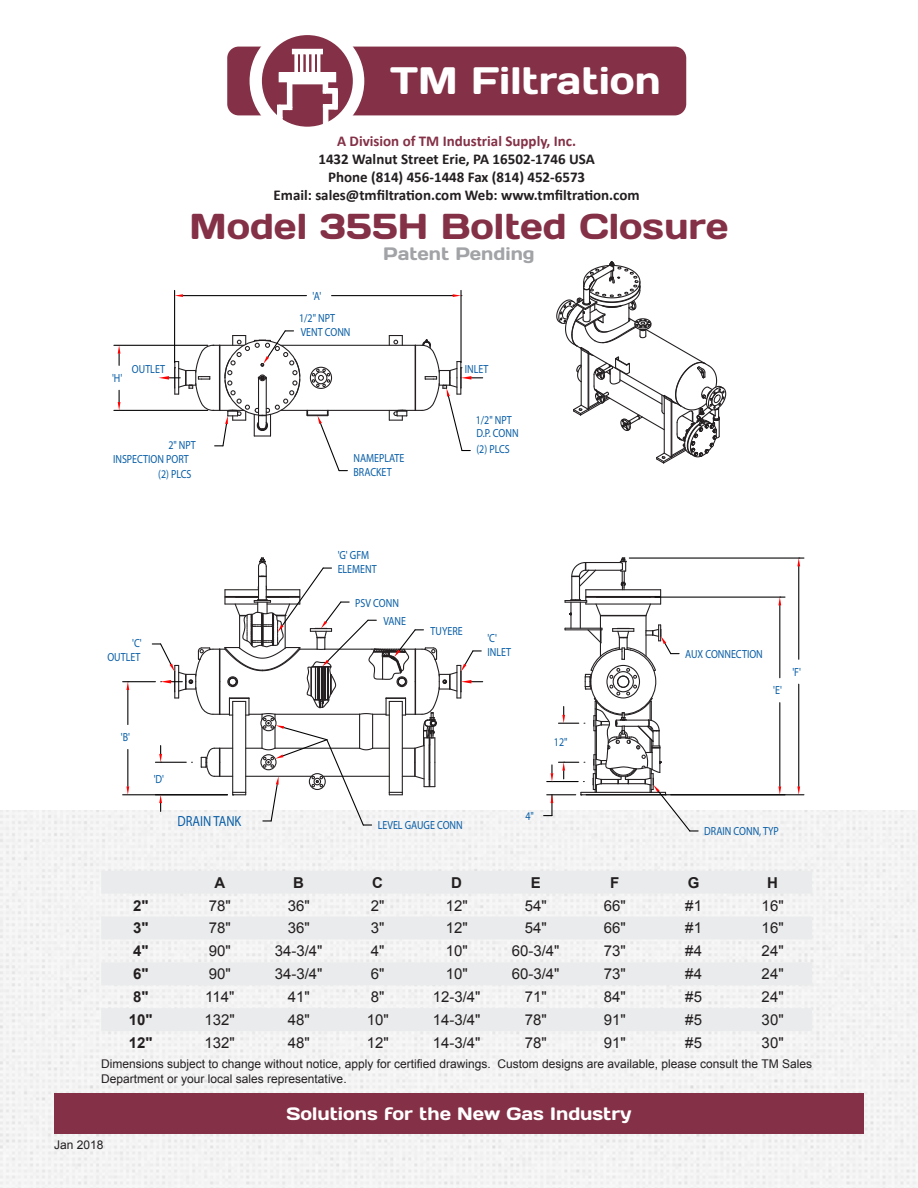
<style>
.page{position:relative;width:918px;height:1188px;background:#fff}
.page>*{position:absolute;margin:0;border:0;box-sizing:border-box;transform-origin:0 0}
.t1{font:38.25px "Days";color:#fff}
.t2{font:36px "Days";color:#843046}
.t3{font:18px "Days";color:#fff}
.t4{font:18px "Days";color:#a1a3a6}
.t5{font:15px "Arial";color:#231f20}
.t6{font:700 15px/18px "Calibri";color:#231f20;text-align:center}
.t7{font:700 15px "Calibri";color:#843046}
.t8{font:700 15px "Arial";color:#231f20}
.t9{font:14.7px "Myriad Pro";color:#075da6;scale:.85 1}
.t10{font:12px/14.4px "Arial";color:#231f20}
.t11{font:11.7px/14px "Myriad Pro";color:#075da6;scale:.85 1}
</style>
<div class="page">
<div style="left:0;top:810px;width:918px;height:378px;background:#f2f2f2"></div>
<div style="left:227px;top:47px;width:459px;height:68px;background:#843046;border-radius:11px"></div>
<svg style="left:250px;top:35px;width:114px;height:92px"></svg>
<div style="left:279px;top:73px;width:57px;height:9px;background:#fff"></div>
<div style="left:54px;top:1094px;width:810px;height:40px;background:#843046"></div>
<hr style="left:281px;top:345px;width:134px;height:1px;background:#231f20">
<hr style="left:328px;top:410px;width:70px;height:1px;background:#231f20">
<svg style="left:556px;top:261px;width:171px;height:203px"></svg>
<hr style="left:174px;top:290px;width:1px;height:73px;background:#000">
<hr style="left:460px;top:290px;width:2px;height:73px;background:#000">
<hr style="left:183px;top:295px;width:123px;height:1px;background:#000">
<hr style="left:332px;top:295px;width:121px;height:1px;background:#000">
<hr style="left:655px;top:597px;width:130px;height:1px;background:#000">
<hr style="left:779px;top:703px;width:1px;height:83px;background:#000">
<hr style="left:779px;top:605px;width:1px;height:73px;background:#000">
<hr style="left:671px;top:794px;width:133px;height:1px;background:#000">
<hr style="left:629px;top:558px;width:175px;height:1px;background:#000">
<hr style="left:798px;top:684px;width:1px;height:102px;background:#000">
<hr style="left:798px;top:566px;width:1px;height:93px;background:#000">
<hr style="left:123px;top:794px;width:104px;height:1px;background:#000">
<hr style="left:123px;top:681px;width:32px;height:1px;background:#000">
<hr style="left:127px;top:749px;width:1px;height:37px;background:#000">
<hr style="left:127px;top:690px;width:1px;height:35px;background:#000">
<hr style="left:114px;top:345px;width:94px;height:1px;background:#000">
<hr style="left:114px;top:410px;width:94px;height:1px;background:#000">
<svg style="left:175px;top:294px;width:8px;height:3px"></svg>
<svg style="left:453px;top:294px;width:9px;height:3px"></svg>
<svg style="left:778px;top:786px;width:3px;height:9px"></svg>
<svg style="left:778px;top:597px;width:3px;height:8px"></svg>
<svg style="left:797px;top:786px;width:3px;height:9px"></svg>
<svg style="left:797px;top:558px;width:3px;height:8px"></svg>
<svg style="left:126px;top:786px;width:3px;height:9px"></svg>
<svg style="left:126px;top:681px;width:3px;height:9px"></svg>
<svg style="left:118px;top:345px;width:2px;height:20px"></svg>
<svg style="left:118px;top:390px;width:2px;height:21px"></svg>
<svg style="left:389px;top:334px;width:94px;height:118px"></svg>
<svg style="left:544px;top:558px;width:154px;height:274px"></svg>
<svg style="left:152px;top:558px;width:331px;height:268px"></svg>
<svg style="left:159px;top:329px;width:188px;height:143px"></svg>
<svg style="left:101px;top:871px;width:711px;height:160px;fill:#eaebec"></svg>
<h1 class="t1" style="left:390px;top:56px;width:272px">TM Filtration</h1>
<p class="t7" style="left:337px;top:131px;width:241px">A Division of TM Industrial Supply, Inc.</p>
<p class="t6" style="left:274px;top:150px;width:368px">1432 Walnut Street Erie, PA 16502-1746 USA<br>Phone (814) 456-1448 Fax (814) 452-6573<br>Email: sales@tmfiltration.com Web: www.tmfiltration.com</p>
<p class="t2" style="left:190px;top:203px;width:540px">Model 355H Bolted Closure</p>
<p class="t4" style="left:383px;top:242px;width:153px">Patent Pending</p>
<p class="t11" style="left:313px;top:289px;width:12px">'A'</p>
<p class="t11" style="left:299px;top:311px;width:62px">1/2" NPT<br>VENT CONN</p>
<p class="t11" style="left:112px;top:371px;width:14px">'H'</p>
<p class="t11" style="left:132px;top:362px;width:40px">OUTLET</p>
<p class="t11" style="left:465px;top:362px;width:29px">INLET</p>
<p class="t11" style="left:113px;top:438px;width:99px;text-indent:55px">2" NPT<br>INSPECTION PORT</p>
<p class="t11" style="left:158px;top:467px;width:41px">(2) PLCS</p>
<p class="t11" style="left:354px;top:451px;width:61px">NAMEPLATE<br>BRACKET</p>
<p class="t11" style="left:476px;top:413px;width:52px">1/2" NPT<br>D.P. CONN</p>
<p class="t11" style="left:476px;top:442px;width:41px">(2) PLCS</p>
<p class="t11" style="left:338px;top:548px;width:47px">'G' GFM<br>ELEMENT</p>
<p class="t11" style="left:383px;top:594px;width:28px;line-height:18.1px;text-indent:-28px">PSV CONN<br>VANE</p>
<p class="t11" style="left:431px;top:624px;width:39px">TUYERE</p>
<p class="t11" style="left:107px;top:636px;width:42px;text-align:right">'C'<br>OUTLET</p>
<p class="t11" style="left:487px;top:631px;width:29px">'C'<br>INLET</p>
<p class="t11" style="left:121px;top:730px;width:12px">'B'</p>
<p class="t11" style="left:154px;top:772px;width:14px">'D'</p>
<p class="t9" style="left:177px;top:812px;width:77px">DRAIN TANK</p>
<p class="t11" style="left:378px;top:818px;width:101px">LEVEL GAUGE CONN</p>
<p class="t11" style="left:554px;top:735px;width:18px">12"</p>
<p class="t11" style="left:525px;top:809px;width:12px">4"</p>
<p class="t11" style="left:685px;top:647px;width:93px">AUX CONNECTION</p>
<p class="t11" style="left:773px;top:683px;width:12px">'E'</p>
<p class="t11" style="left:792px;top:665px;width:12px">'F'</p>
<p class="t11" style="left:704px;top:824px;width:89px">DRAIN CONN, TYP</p>
<p class="t8" style="left:215px;top:872px;width:12px">A</p>
<p class="t8" style="left:293px;top:872px;width:12px">B</p>
<p class="t8" style="left:372px;top:872px;width:12px">C</p>
<p class="t8" style="left:451px;top:872px;width:12px">D</p>
<p class="t8" style="left:531px;top:872px;width:12px">E</p>
<p class="t8" style="left:610px;top:872px;width:11px">F</p>
<p class="t8" style="left:688px;top:872px;width:13px">G</p>
<p class="t8" style="left:767px;top:872px;width:12px">H</p>
<p class="t8" style="left:133px;top:895px;width:17px">2"</p>
<p class="t5" style="left:209px;top:895px;width:24px">78"</p>
<p class="t5" style="left:288px;top:895px;width:24px">36"</p>
<p class="t5" style="left:371px;top:895px;width:15px">2"</p>
<p class="t5" style="left:446px;top:895px;width:24px">12"</p>
<p class="t5" style="left:525px;top:895px;width:24px">54"</p>
<p class="t5" style="left:604px;top:895px;width:24px">66"</p>
<p class="t5" style="left:685px;top:895px;width:18px">#1</p>
<p class="t5" style="left:762px;top:895px;width:24px">16"</p>
<p class="t8" style="left:133px;top:918px;width:17px">3"</p>
<p class="t5" style="left:209px;top:918px;width:24px">78"</p>
<p class="t5" style="left:288px;top:918px;width:24px">36"</p>
<p class="t5" style="left:371px;top:918px;width:15px">3"</p>
<p class="t5" style="left:446px;top:918px;width:24px">12"</p>
<p class="t5" style="left:525px;top:918px;width:24px">54"</p>
<p class="t5" style="left:604px;top:918px;width:24px">66"</p>
<p class="t5" style="left:685px;top:918px;width:18px">#1</p>
<p class="t5" style="left:762px;top:918px;width:24px">16"</p>
<p class="t8" style="left:133px;top:941px;width:17px">4"</p>
<p class="t5" style="left:209px;top:941px;width:24px">90"</p>
<p class="t5" style="left:275px;top:941px;width:49px">34-3/4"</p>
<p class="t5" style="left:371px;top:941px;width:15px">4"</p>
<p class="t5" style="left:446px;top:941px;width:24px">10"</p>
<p class="t5" style="left:512px;top:941px;width:49px">60-3/4"</p>
<p class="t5" style="left:604px;top:941px;width:24px">73"</p>
<p class="t5" style="left:685px;top:941px;width:18px">#4</p>
<p class="t5" style="left:762px;top:941px;width:24px">24"</p>
<p class="t8" style="left:133px;top:964px;width:17px">6"</p>
<p class="t5" style="left:209px;top:964px;width:24px">90"</p>
<p class="t5" style="left:275px;top:964px;width:49px">34-3/4"</p>
<p class="t5" style="left:371px;top:964px;width:15px">6"</p>
<p class="t5" style="left:446px;top:964px;width:24px">10"</p>
<p class="t5" style="left:512px;top:964px;width:49px">60-3/4"</p>
<p class="t5" style="left:604px;top:964px;width:24px">73"</p>
<p class="t5" style="left:685px;top:964px;width:18px">#4</p>
<p class="t5" style="left:762px;top:964px;width:24px">24"</p>
<p class="t8" style="left:133px;top:987px;width:17px">8"</p>
<p class="t5" style="left:205px;top:987px;width:31px">114"</p>
<p class="t5" style="left:288px;top:987px;width:24px">41"</p>
<p class="t5" style="left:371px;top:987px;width:15px">8"</p>
<p class="t5" style="left:433px;top:987px;width:49px">12-3/4"</p>
<p class="t5" style="left:525px;top:987px;width:24px">71"</p>
<p class="t5" style="left:604px;top:987px;width:24px">84"</p>
<p class="t5" style="left:685px;top:987px;width:18px">#5</p>
<p class="t5" style="left:762px;top:987px;width:24px">24"</p>
<p class="t8" style="left:129px;top:1010px;width:25px">10"</p>
<p class="t5" style="left:205px;top:1010px;width:32px">132"</p>
<p class="t5" style="left:288px;top:1010px;width:24px">48"</p>
<p class="t5" style="left:367px;top:1010px;width:24px">10"</p>
<p class="t5" style="left:433px;top:1010px;width:49px">14-3/4"</p>
<p class="t5" style="left:525px;top:1010px;width:24px">78"</p>
<p class="t5" style="left:604px;top:1010px;width:24px">91"</p>
<p class="t5" style="left:685px;top:1010px;width:18px">#5</p>
<p class="t5" style="left:762px;top:1010px;width:24px">30"</p>
<p class="t8" style="left:129px;top:1033px;width:25px">12"</p>
<p class="t5" style="left:205px;top:1033px;width:32px">132"</p>
<p class="t5" style="left:288px;top:1033px;width:24px">48"</p>
<p class="t5" style="left:367px;top:1033px;width:24px">12"</p>
<p class="t5" style="left:433px;top:1033px;width:49px">14-3/4"</p>
<p class="t5" style="left:525px;top:1033px;width:24px">78"</p>
<p class="t5" style="left:604px;top:1033px;width:24px">91"</p>
<p class="t5" style="left:685px;top:1033px;width:18px">#5</p>
<p class="t5" style="left:762px;top:1033px;width:24px">30"</p>
<p class="t10" style="left:101px;top:1057px;width:712px">Dimensions subject to change without notice, apply for certified drawings. Custom designs are available, please consult the TM Sales<br>Department or your local sales representative.</p>
<p class="t10" style="left:54px;top:1138px;width:51px">Jan 2018</p>
<h3 class="t3" style="left:286px;top:1102px;width:347px">Solutions for the New Gas Industry</h3>
</div>
